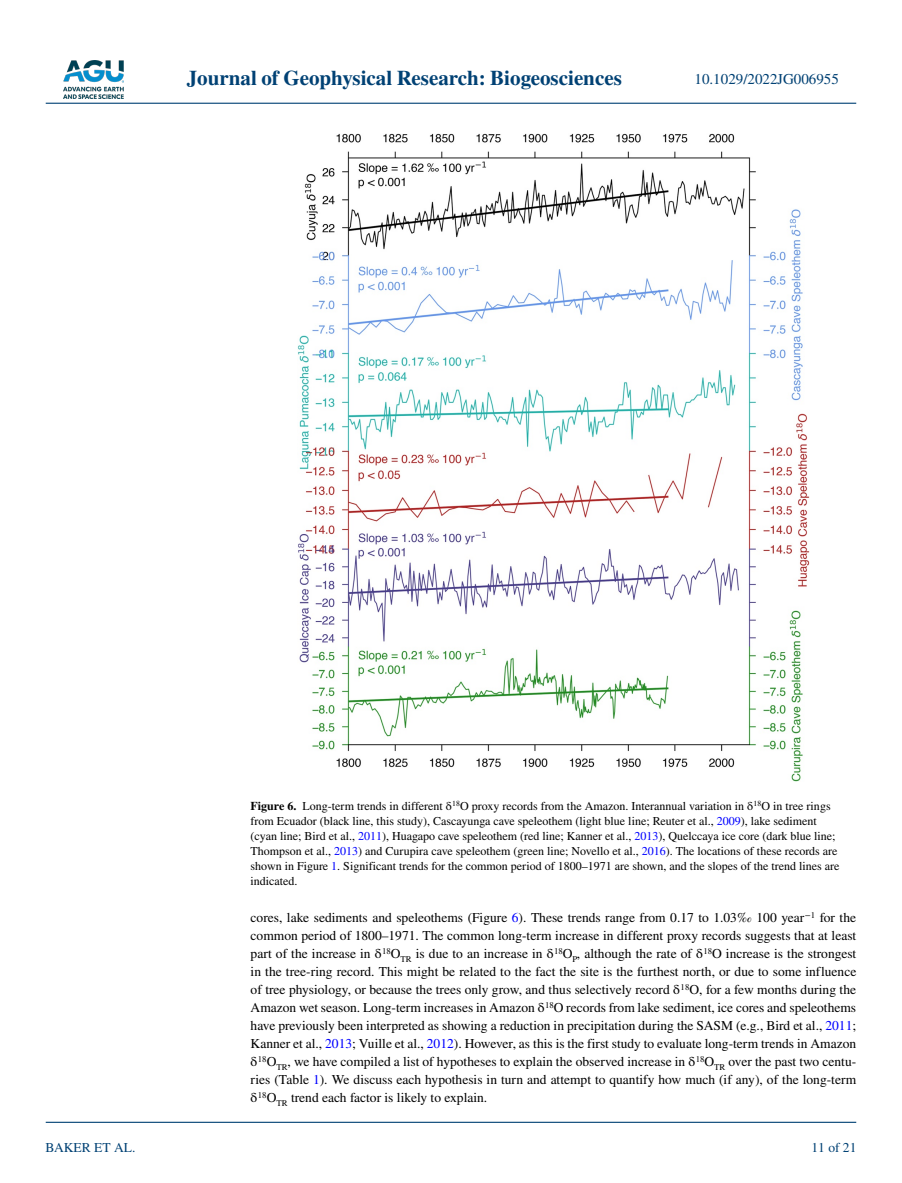
<style>
.page{position:relative;width:902px;height:1183px;background:#fff}
.page>*{position:absolute;margin:0;border:0;box-sizing:border-box;transform-origin:0 0}
.t1{font:700 21px "STIX";color:#004174}
.t2{font:15px "STIX";color:#004174}
.t3{font:13.5px/18px "STIX";color:#000;text-align:justify}
.t4{font:13.5px "STIX";color:#004174}
.t5{font:12px/15px "STIX";color:#000}
.s1{font-weight:700}
.s2{color:#00f}
</style>
<div class="page">
<img style="left:63px;top:60px;width:60px;height:39px">
<hr style="left:46px;top:103px;width:810px;height:1px;background:#004174">
<hr style="left:46px;top:1121px;width:810px;height:1px;background:#004174">
<img style="left:297px;top:134px;width:512px;height:647px">
<h1 class="t1" style="left:187px;top:66px;width:436px">Journal of Geophysical Research: Biogeosciences</h1>
<p class="t2" style="left:694px;top:69px;width:146px">10.1029/2022JG006955</p>
<p class="t4" style="left:45px;top:1138px;width:91px">BAKER ET AL.</p>
<p class="t5" style="left:250px;top:799px;width:590px"><span class="s1">Figure 6.</span> Long-term trends in different δ<sup>18</sup>O proxy records from the Amazon. Interannual variation in δ<sup>18</sup>O in tree rings from Ecuador (black line, this study), Cascayunga cave speleothem (light blue line; Reuter et al., <span class="s2">2009</span>), lake sediment (cyan line; Bird et al., <span class="s2">2011</span>), Huagapo cave speleothem (red line; Kanner et al., <span class="s2">2013</span>), Quelccaya ice core (dark blue line; Thompson et al., <span class="s2">2013</span>) and Curupira cave speleothem (green line; Novello et al., <span class="s2">2016</span>). The locations of these records are shown in Figure <span class="s2">1</span>. Significant trends for the common period of 1800–1971 are shown, and the slopes of the trend lines are indicated.</p>
<p class="t3" style="left:250px;top:909px;width:607px">cores, lake sediments and speleothems (Figure <span class="s2">6</span>). These trends range from 0.17 to 1.03‰ 100 year<sup>−1</sup> for the common period of 1800–1971. The common long-term increase in different proxy records suggests that at least part of the increase in δ<sup>18</sup>O<sub>TR</sub> is due to an increase in δ<sup>18</sup>O<sub>P</sub>, although the rate of δ<sup>18</sup>O increase is the strongest in the tree-ring record. This might be related to the fact the site is the furthest north, or due to some influence of tree physiology, or because the trees only grow, and thus selectively record δ<sup>18</sup>O, for a few months during the Amazon wet season. Long-term increases in Amazon δ<sup>18</sup>O records from lake sediment, ice cores and speleothems have previously been interpreted as showing a reduction in precipitation during the SASM (e.g., Bird et al., <span class="s2">2011</span>; Kanner et al., <span class="s2">2013</span>; Vuille et al., <span class="s2">2012</span>). However, as this is the first study to evaluate long-term trends in Amazon δ<sup>18</sup>O<sub>TR</sub>, we have compiled a list of hypotheses to explain the observed increase in δ<sup>18</sup>O<sub>TR</sub> over the past two centu&shy;ries (Table <span class="s2">1</span>). We discuss each hypothesis in turn and attempt to quantify how much (if any), of the long-term δ<sup>18</sup>O<sub>TR</sub> trend each factor is likely to explain.</p>
<p class="t4" style="left:811px;top:1138px;width:46px">11 of 21</p>
</div>
